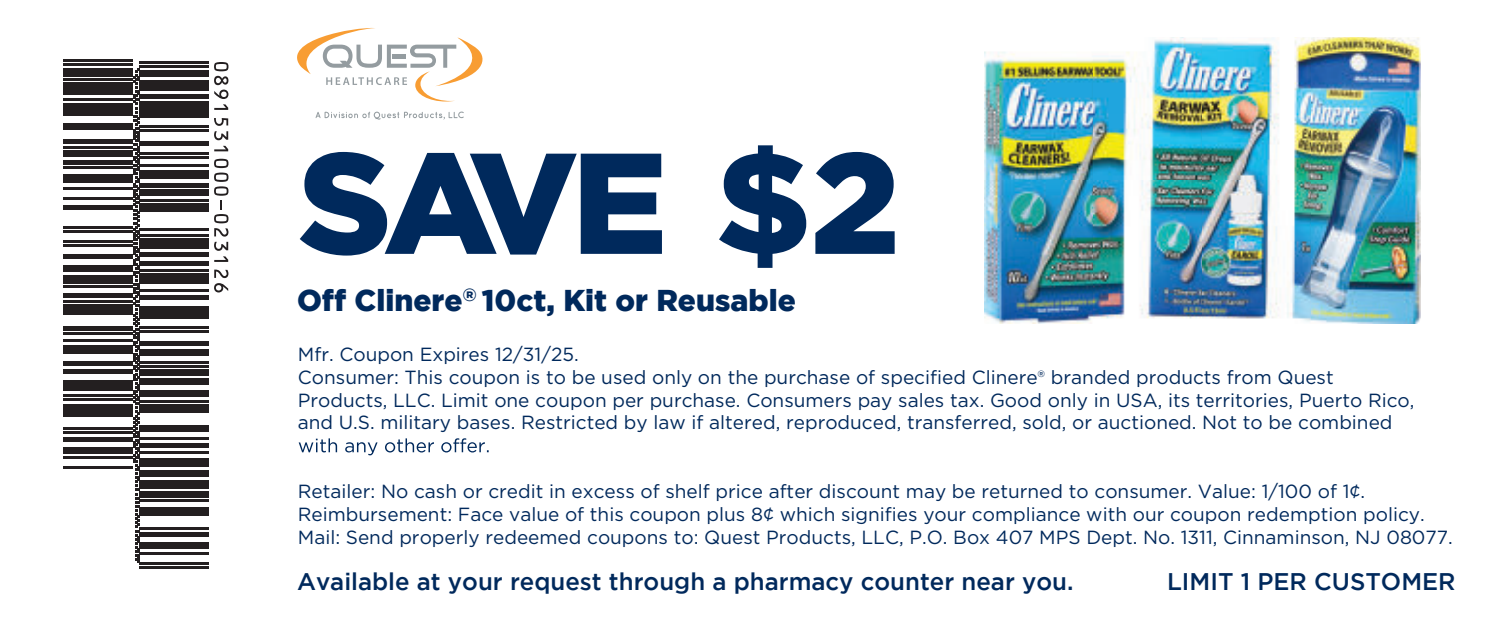
<style>
.page{position:relative;width:1501px;height:620px;background:#fff}
.page>*{position:absolute;margin:0;border:0;box-sizing:border-box;transform-origin:0 0}
.t1{font:900 142.8px "Gotham";color:#00295c}
.t2{font:900 30px "Gotham";color:#00295c}
.t3{font:500 24px "Gotham";color:#00295c}
.t4{font:19.2px/22.8px "Gotham";color:#00295c}
</style>
<div class="page">
<svg style="left:297px;top:27px;width:186px;height:74px"></svg>
<svg style="left:315px;top:111px;width:149px;height:8px"></svg>
<svg style="left:299px;top:438px;width:190px;height:17px"></svg>
<img style="left:985px;top:37px;width:435px;height:286px">
<svg style="left:214px;top:62px;width:14px;height:48px"></svg>
<svg style="left:214px;top:118px;width:14px;height:22px"></svg>
<svg style="left:214px;top:146px;width:14px;height:5px"></svg>
<svg style="left:214px;top:159px;width:14px;height:77px"></svg>
<svg style="left:214px;top:242px;width:14px;height:20px"></svg>
<svg style="left:214px;top:269px;width:14px;height:23px"></svg>
<hr style="left:139px;top:62px;width:70px;height:2px;background:#231f20">
<hr style="left:139px;top:66px;width:70px;height:2px;background:#231f20">
<div style="left:139px;top:70px;width:70px;height:6px;background:#231f20"></div>
<div style="left:139px;top:80px;width:70px;height:10px;background:#231f20"></div>
<hr style="left:139px;top:95px;width:70px;height:4px;background:#231f20">
<div style="left:139px;top:101px;width:70px;height:16px;background:#231f20"></div>
<hr style="left:139px;top:125px;width:70px;height:2px;background:#231f20">
<hr style="left:139px;top:129px;width:70px;height:2px;background:#231f20">
<hr style="left:139px;top:142px;width:70px;height:4px;background:#231f20">
<hr style="left:139px;top:152px;width:70px;height:2px;background:#231f20">
<hr style="left:139px;top:156px;width:70px;height:2px;background:#231f20">
<hr style="left:139px;top:164px;width:70px;height:2px;background:#231f20">
<div style="left:139px;top:170px;width:70px;height:9px;background:#231f20"></div>
<hr style="left:139px;top:183px;width:70px;height:4px;background:#231f20">
<div style="left:139px;top:189px;width:70px;height:6px;background:#231f20"></div>
<hr style="left:139px;top:199px;width:70px;height:2px;background:#231f20">
<div style="left:139px;top:203px;width:70px;height:8px;background:#231f20"></div>
<hr style="left:139px;top:228px;width:70px;height:2px;background:#231f20">
<hr style="left:139px;top:234px;width:70px;height:2px;background:#231f20">
<div style="left:139px;top:238px;width:70px;height:10px;background:#231f20"></div>
<div style="left:139px;top:252px;width:70px;height:5px;background:#231f20"></div>
<hr style="left:139px;top:261px;width:70px;height:4px;background:#231f20">
<hr style="left:139px;top:269px;width:70px;height:2px;background:#231f20">
<div style="left:139px;top:273px;width:70px;height:10px;background:#231f20"></div>
<hr style="left:139px;top:289px;width:70px;height:2px;background:#231f20">
<hr style="left:139px;top:296px;width:70px;height:4px;background:#231f20">
<div style="left:139px;top:306px;width:70px;height:12px;background:#231f20"></div>
<hr style="left:139px;top:326px;width:70px;height:2px;background:#231f20">
<hr style="left:139px;top:330px;width:70px;height:2px;background:#231f20">
<hr style="left:139px;top:341px;width:70px;height:4px;background:#231f20">
<div style="left:139px;top:349px;width:70px;height:6px;background:#231f20"></div>
<hr style="left:139px;top:361px;width:70px;height:2px;background:#231f20">
<hr style="left:139px;top:365px;width:70px;height:2px;background:#231f20">
<div style="left:139px;top:369px;width:70px;height:7px;background:#231f20"></div>
<div style="left:139px;top:378px;width:70px;height:6px;background:#231f20"></div>
<div style="left:139px;top:390px;width:70px;height:6px;background:#231f20"></div>
<hr style="left:139px;top:400px;width:70px;height:2px;background:#231f20">
<div style="left:139px;top:404px;width:70px;height:8px;background:#231f20"></div>
<div style="left:139px;top:425px;width:70px;height:6px;background:#231f20"></div>
<hr style="left:139px;top:437px;width:70px;height:2px;background:#231f20">
<hr style="left:139px;top:443px;width:70px;height:4px;background:#231f20">
<hr style="left:139px;top:451px;width:70px;height:2px;background:#231f20">
<div style="left:139px;top:458px;width:70px;height:8px;background:#231f20"></div>
<div style="left:139px;top:470px;width:70px;height:6px;background:#231f20"></div>
<div style="left:139px;top:480px;width:70px;height:8px;background:#231f20"></div>
<div style="left:139px;top:490px;width:70px;height:6px;background:#231f20"></div>
<hr style="left:139px;top:499px;width:70px;height:2px;background:#231f20">
<div style="left:139px;top:507px;width:70px;height:8px;background:#231f20"></div>
<hr style="left:139px;top:527px;width:70px;height:2px;background:#231f20">
<svg style="left:139px;top:531px;width:70px;height:4px"></svg>
<div style="left:139px;top:542px;width:70px;height:6px;background:#231f20"></div>
<hr style="left:139px;top:552px;width:70px;height:2px;background:#231f20">
<hr style="left:139px;top:562px;width:70px;height:2px;background:#231f20">
<hr style="left:139px;top:566px;width:70px;height:2px;background:#231f20">
<svg style="left:133px;top:68px;width:6px;height:494px"></svg>
<hr style="left:63px;top:60px;width:70px;height:2px;background:#231f20">
<hr style="left:63px;top:64px;width:70px;height:2px;background:#231f20">
<div style="left:63px;top:68px;width:70px;height:8px;background:#231f20"></div>
<hr style="left:63px;top:78px;width:70px;height:2px;background:#231f20">
<div style="left:63px;top:82px;width:70px;height:13px;background:#231f20"></div>
<hr style="left:63px;top:99px;width:70px;height:2px;background:#231f20">
<div style="left:63px;top:103px;width:70px;height:12px;background:#231f20"></div>
<div style="left:63px;top:123px;width:70px;height:6px;background:#231f20"></div>
<hr style="left:63px;top:140px;width:70px;height:4px;background:#231f20">
<hr style="left:63px;top:146px;width:70px;height:2px;background:#231f20">
<div style="left:63px;top:150px;width:70px;height:6px;background:#231f20"></div>
<hr style="left:63px;top:160px;width:70px;height:4px;background:#231f20">
<hr style="left:63px;top:166px;width:70px;height:2px;background:#231f20">
<div style="left:63px;top:175px;width:70px;height:8px;background:#231f20"></div>
<hr style="left:63px;top:187px;width:70px;height:2px;background:#231f20">
<hr style="left:63px;top:197px;width:70px;height:2px;background:#231f20">
<hr style="left:63px;top:205px;width:70px;height:4px;background:#231f20">
<hr style="left:63px;top:226px;width:70px;height:2px;background:#231f20">
<hr style="left:63px;top:230px;width:70px;height:2px;background:#231f20">
<hr style="left:63px;top:240px;width:70px;height:2px;background:#231f20">
<hr style="left:63px;top:244px;width:70px;height:2px;background:#231f20">
<hr style="left:63px;top:255px;width:70px;height:4px;background:#231f20">
<div style="left:63px;top:265px;width:70px;height:6px;background:#231f20"></div>
<div style="left:63px;top:275px;width:70px;height:8px;background:#231f20"></div>
<hr style="left:63px;top:285px;width:70px;height:2px;background:#231f20">
<div style="left:63px;top:293px;width:70px;height:5px;background:#231f20"></div>
<hr style="left:63px;top:300px;width:70px;height:2px;background:#231f20">
<div style="left:63px;top:304px;width:70px;height:10px;background:#231f20"></div>
<hr style="left:63px;top:326px;width:70px;height:4px;background:#231f20">
<hr style="left:63px;top:332px;width:70px;height:2px;background:#231f20">
<hr style="left:63px;top:339px;width:70px;height:2px;background:#231f20">
<div style="left:63px;top:345px;width:70px;height:8px;background:#231f20"></div>
<hr style="left:63px;top:361px;width:70px;height:4px;background:#231f20">
<hr style="left:63px;top:369px;width:70px;height:4px;background:#231f20">
<div style="left:63px;top:380px;width:70px;height:10px;background:#231f20"></div>
<hr style="left:63px;top:394px;width:70px;height:2px;background:#231f20">
<hr style="left:63px;top:398px;width:70px;height:2px;background:#231f20">
<div style="left:63px;top:404px;width:70px;height:13px;background:#231f20"></div>
<hr style="left:63px;top:427px;width:70px;height:2px;background:#231f20">
<hr style="left:63px;top:431px;width:70px;height:2px;background:#231f20">
<hr style="left:63px;top:437px;width:70px;height:4px;background:#231f20">
<div style="left:63px;top:447px;width:70px;height:6px;background:#231f20"></div>
<hr style="left:63px;top:455px;width:70px;height:3px;background:#231f20">
<hr style="left:63px;top:466px;width:70px;height:2px;background:#231f20">
<h1 class="t1" style="left:298px;top:145px;width:603px">SAVE $2</h1>
<h2 class="t2" style="left:297px;top:288px;width:500px">Off Clinere<sup>®</sup> 10ct, Kit or Reusable</h2>
<p class="t4" style="left:298px;top:343px;width:1118px">Mfr. Coupon Expires 12/31/25.<br>Consumer: This coupon is to be used only on the purchase of specified Clinere® branded products from Quest Products, LLC. Limit one coupon per purchase. Consumers pay sales tax. Good only in USA, its territories, Puerto Rico, and U.S. military bases. Restricted by law if altered, reproduced, transferred, sold, or auctioned. Not to be combined</p>
<p class="t4" style="left:298px;top:480px;width:1156px">Retailer: No cash or credit in excess of shelf price after discount may be returned to consumer. Value: 1/100 of 1¢.<br>Reimbursement: Face value of this coupon plus 8¢ which signifies your compliance with our coupon redemption policy.<br>Mail: Send properly redeemed coupons to: Quest Products, LLC, P.O. Box 407 MPS Dept. No. 1311, Cinnaminson, NJ 08077.</p>
<p class="t3" style="left:297px;top:572px;width:778px">Available at your request through a pharmacy counter near you.</p>
<p class="t3" style="left:1167px;top:572px;width:290px">LIMIT 1 PER CUSTOMER</p>
</div>
